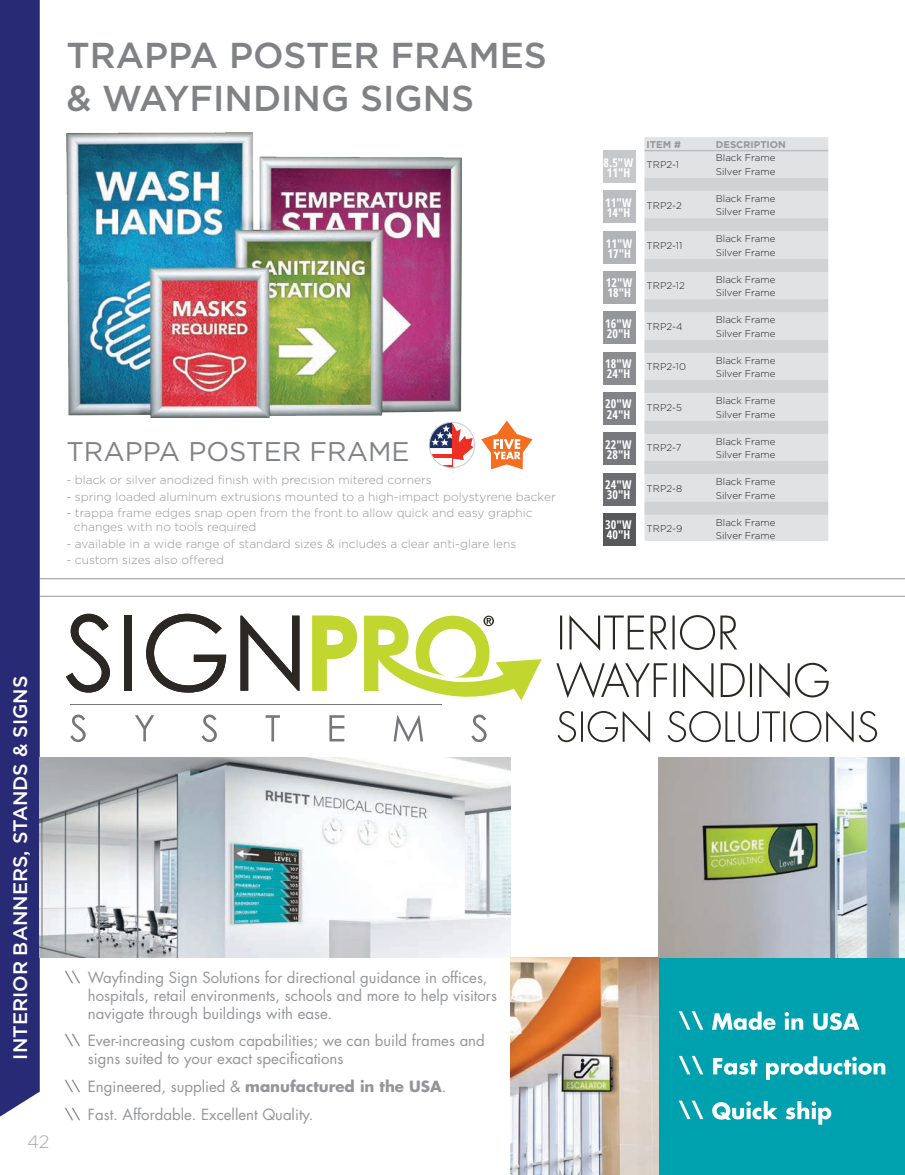
<style>
.page{position:relative;width:905px;height:1175px;background:#fff}
.page>*{position:absolute;margin:0;border:0;box-sizing:border-box;transform-origin:0 0}
.t1{font:500 36px/43.2px "Gotham HTF";color:#808285}
.PORTABLE_TOC{font:27px "Gotham";color:#808285}
.t2{font:500 19.5px "Gotham HTF";color:#fff}
.t3{font:300 18px "Gotham";color:#a8a9ad}
.PORTABLE_TOC-2{font:15px/18px "Futura Std";color:#939598}
.PORTABLE_TOC-3{font:15px "Futura Std";color:#76777b}
.product_details{font:300 12px/13.5px "Gotham";color:#939598}
.PORTABLE_TOC-4{font:700 condensed 12px "Open Sans";color:#fff}
.PORTABLE_TOC-5{font:300 9.75px "Gotham";color:#231f20}
.PORTABLE_TOC-6{font:700 9.75px "Gotham";color:#939598}
.s1{font-weight:700}
</style>
<div class="page">
<div style="left:0;top:0;width:40px;height:1117px;background:#292a76"></div>
<img style="left:67px;top:133px;width:394px;height:285px">
<svg style="left:481px;top:420px;width:51px;height:49px"></svg>
<div style="left:644px;top:137px;width:184px;height:404px;background:#e1e2e4"></div>
<svg style="left:644px;top:178px;width:184px;height:337px;fill:#e1e2e4"></svg>
<hr style="left:644px;top:150px;width:69px;height:1px;background:#bcbdc0">
<hr style="left:713px;top:150px;width:115px;height:1px;background:#bcbdc0">
<div style="left:603px;top:150px;width:32px;height:32px;background:#c7c8ca"></div>
<div style="left:603px;top:191px;width:32px;height:32px;background:#bcbdc0"></div>
<div style="left:603px;top:312px;width:32px;height:32px;background:#939598"></div>
<div style="left:603px;top:392px;width:32px;height:32px;background:#808285"></div>
<div style="left:603px;top:432px;width:32px;height:33px;background:#76787b"></div>
<div style="left:603px;top:473px;width:32px;height:32px;background:#6c6d70"></div>
<div style="left:603px;top:513px;width:32px;height:32px;background:#57585a"></div>
<div style="left:603px;top:352px;width:32px;height:32px;background:#8a8c8f"></div>
<div style="left:603px;top:231px;width:32px;height:32px;background:#b2b3b7"></div>
<div style="left:603px;top:271px;width:32px;height:32px;background:#a8a9ad"></div>
<svg style="left:430px;top:422px;width:44px;height:46px"></svg>
<div style="left:428px;top:422px;width:47px;height:46px;border:1px solid #d0d1d3;border-radius:50%"></div>
<div style="left:658px;top:957px;width:246px;height:217px;background:#00a1af"></div>
<img style="left:658px;top:758px;width:246px;height:199px">
<img style="left:40px;top:758px;width:471px;height:199px">
<svg style="left:70px;top:714px;width:16px;height:28px"></svg>
<svg style="left:135px;top:715px;width:19px;height:26px"></svg>
<svg style="left:201px;top:714px;width:16px;height:28px"></svg>
<svg style="left:265px;top:715px;width:15px;height:26px"></svg>
<svg style="left:329px;top:715px;width:15px;height:26px"></svg>
<svg style="left:393px;top:715px;width:30px;height:26px"></svg>
<svg style="left:471px;top:714px;width:15px;height:28px"></svg>
<svg style="left:66px;top:614px;width:44px;height:78px"></svg>
<div style="left:125px;top:615px;width:7px;height:75px;background:#2b2824"></div>
<svg style="left:146px;top:614px;width:80px;height:78px"></svg>
<svg style="left:240px;top:615px;width:59px;height:75px"></svg>
<hr style="left:70px;top:703px;width:372px;height:1px;background:#76777b">
<svg style="left:312px;top:615px;width:45px;height:75px"></svg>
<svg style="left:364px;top:615px;width:177px;height:85px"></svg>
<svg style="left:557px;top:711px;width:320px;height:31px"></svg>
<svg style="left:556px;top:661px;width:272px;height:37px"></svg>
<img style="left:511px;top:957px;width:148px;height:217px">
<svg style="left:678px;top:1100px;width:153px;height:24px"></svg>
<svg style="left:679px;top:1055px;width:206px;height:25px"></svg>
<svg style="left:678px;top:1011px;width:181px;height:19px"></svg>
<svg style="left:560px;top:615px;width:177px;height:35px"></svg>
<hr style="left:40px;top:578px;width:864px;height:1px;background:#939598">
<hr style="left:40px;top:596px;width:864px;height:1px;background:#939598">
<p class="t1" style="left:66px;top:33px;width:482px">TRAPPA POSTER FRAMES &amp; WAYFINDING SIGNS</p>
<p class="PORTABLE_TOC" style="left:66px;top:434px;width:344px">TRAPPA POSTER FRAME</p>
<p class="product_details" style="left:66px;top:472px;width:367px">- black or silver anodized fi nish with precision mitered corners</p>
<p class="product_details" style="left:66px;top:489px;width:491px">- spring loaded aluminum extrusions mounted to a high-impact polystyrene backer</p>
<p class="product_details" style="left:74px;top:506px;width:460px;text-indent:-8px">- trappa frame edges snap open from the front to allow quick and easy graphic changes with no tools required</p>
<p class="product_details" style="left:66px;top:536px;width:451px">- available in a wide range of standard sizes &amp; includes a clear anti-glare lens</p>
<p class="product_details" style="left:66px;top:553px;width:159px">- custom sizes also offered</p>
<h3 class="t2" style="left:9px;top:1059px;width:385px;rotate:-90deg">INTERIOR BANNERS, STANDS &amp; SIGNS</h3>
<p class="t3" style="left:27px;top:1130px;width:24px">42</p>
<p class="PORTABLE_TOC-3" style="left:65px;top:967px;width:17px">\\</p>
<p class="PORTABLE_TOC-3" style="left:65px;top:1031px;width:17px">\\</p>
<p class="PORTABLE_TOC-3" style="left:65px;top:1077px;width:17px">\\</p>
<p class="PORTABLE_TOC-3" style="left:65px;top:1104px;width:17px">\\</p>
<p class="PORTABLE_TOC-2" style="left:88px;top:968px;width:410px">Wayfinding Sign Solutions for directional guidance in offices, hospitals, retail environments, schools and more to help visitors navigate through buildings with ease.</p>
<p class="PORTABLE_TOC-2" style="left:88px;top:1032px;width:398px">Ever-increasing custom capabilities; we can build frames and signs suited to your exact specifications</p>
<p class="PORTABLE_TOC-2" style="left:88px;top:1077px;width:360px">Engineered, supplied &amp; <span class="s1">manufactured in the USA</span>.</p>
<p class="PORTABLE_TOC-2" style="left:88px;top:1105px;width:227px">Fast. Affordable. Excellent Quality.</p>
<p class="PORTABLE_TOC-4" style="left:603px;top:154px;width:31px">8.5"W</p>
<p class="PORTABLE_TOC-4" style="left:607px;top:164px;width:25px">11"H</p>
<p class="PORTABLE_TOC-4" style="left:605px;top:194px;width:28px">11"W</p>
<p class="PORTABLE_TOC-4" style="left:607px;top:204px;width:25px">14"H</p>
<p class="PORTABLE_TOC-4" style="left:606px;top:235px;width:28px">11"W</p>
<p class="PORTABLE_TOC-4" style="left:607px;top:245px;width:25px">17"H</p>
<p class="PORTABLE_TOC-4" style="left:606px;top:274px;width:28px">12"W</p>
<p class="PORTABLE_TOC-4" style="left:607px;top:285px;width:25px">18"H</p>
<p class="PORTABLE_TOC-4" style="left:605px;top:315px;width:28px">16"W</p>
<p class="PORTABLE_TOC-4" style="left:607px;top:325px;width:25px">20"H</p>
<p class="PORTABLE_TOC-4" style="left:605px;top:355px;width:28px">18"W</p>
<p class="PORTABLE_TOC-4" style="left:607px;top:365px;width:25px">24"H</p>
<p class="PORTABLE_TOC-4" style="left:605px;top:395px;width:28px">20"W</p>
<p class="PORTABLE_TOC-4" style="left:607px;top:406px;width:25px">24"H</p>
<p class="PORTABLE_TOC-4" style="left:605px;top:436px;width:28px">22"W</p>
<p class="PORTABLE_TOC-4" style="left:607px;top:446px;width:25px">28"H</p>
<p class="PORTABLE_TOC-4" style="left:605px;top:476px;width:28px">24"W</p>
<p class="PORTABLE_TOC-4" style="left:607px;top:486px;width:25px">30"H</p>
<p class="PORTABLE_TOC-4" style="left:605px;top:516px;width:28px">30"W</p>
<p class="PORTABLE_TOC-4" style="left:607px;top:526px;width:25px">40"H</p>
<p class="PORTABLE_TOC-6" style="left:646px;top:139px;width:36px">ITEM #</p>
<p class="PORTABLE_TOC-6" style="left:715px;top:139px;width:72px">DESCRIPTION</p>
<p class="PORTABLE_TOC-5" style="left:646px;top:158px;width:34px">TRP2-1</p>
<p class="PORTABLE_TOC-5" style="left:715px;top:152px;width:61px">Black Frame</p>
<p class="PORTABLE_TOC-5" style="left:715px;top:165px;width:61px">Silver Frame</p>
<p class="PORTABLE_TOC-5" style="left:646px;top:199px;width:37px">TRP2-2</p>
<p class="PORTABLE_TOC-5" style="left:646px;top:239px;width:37px">TRP2-11</p>
<p class="PORTABLE_TOC-5" style="left:646px;top:280px;width:40px">TRP2-12</p>
<p class="PORTABLE_TOC-5" style="left:646px;top:320px;width:38px">TRP2-4</p>
<p class="PORTABLE_TOC-5" style="left:646px;top:361px;width:41px">TRP2-10</p>
<p class="PORTABLE_TOC-5" style="left:646px;top:401px;width:37px">TRP2-5</p>
<p class="PORTABLE_TOC-5" style="left:646px;top:442px;width:36px">TRP2-7</p>
<p class="PORTABLE_TOC-5" style="left:646px;top:482px;width:37px">TRP2-8</p>
<p class="PORTABLE_TOC-5" style="left:646px;top:522px;width:37px">TRP2-9</p>
<p class="PORTABLE_TOC-5" style="left:715px;top:192px;width:61px">Black Frame</p>
<p class="PORTABLE_TOC-5" style="left:715px;top:206px;width:61px">Silver Frame</p>
<p class="PORTABLE_TOC-5" style="left:715px;top:233px;width:61px">Black Frame</p>
<p class="PORTABLE_TOC-5" style="left:715px;top:246px;width:61px">Silver Frame</p>
<p class="PORTABLE_TOC-5" style="left:715px;top:273px;width:61px">Black Frame</p>
<p class="PORTABLE_TOC-5" style="left:715px;top:286px;width:61px">Silver Frame</p>
<p class="PORTABLE_TOC-5" style="left:715px;top:313px;width:61px">Black Frame</p>
<p class="PORTABLE_TOC-5" style="left:715px;top:327px;width:61px">Silver Frame</p>
<p class="PORTABLE_TOC-5" style="left:715px;top:354px;width:61px">Black Frame</p>
<p class="PORTABLE_TOC-5" style="left:715px;top:367px;width:61px">Silver Frame</p>
<p class="PORTABLE_TOC-5" style="left:715px;top:394px;width:61px">Black Frame</p>
<p class="PORTABLE_TOC-5" style="left:715px;top:408px;width:61px">Silver Frame</p>
<p class="PORTABLE_TOC-5" style="left:715px;top:435px;width:61px">Black Frame</p>
<p class="PORTABLE_TOC-5" style="left:715px;top:448px;width:61px">Silver Frame</p>
<p class="PORTABLE_TOC-5" style="left:715px;top:475px;width:61px">Black Frame</p>
<p class="PORTABLE_TOC-5" style="left:715px;top:489px;width:61px">Silver Frame</p>
<p class="PORTABLE_TOC-5" style="left:715px;top:516px;width:61px">Black Frame</p>
<p class="PORTABLE_TOC-5" style="left:715px;top:529px;width:61px">Silver Frame</p>
</div>
